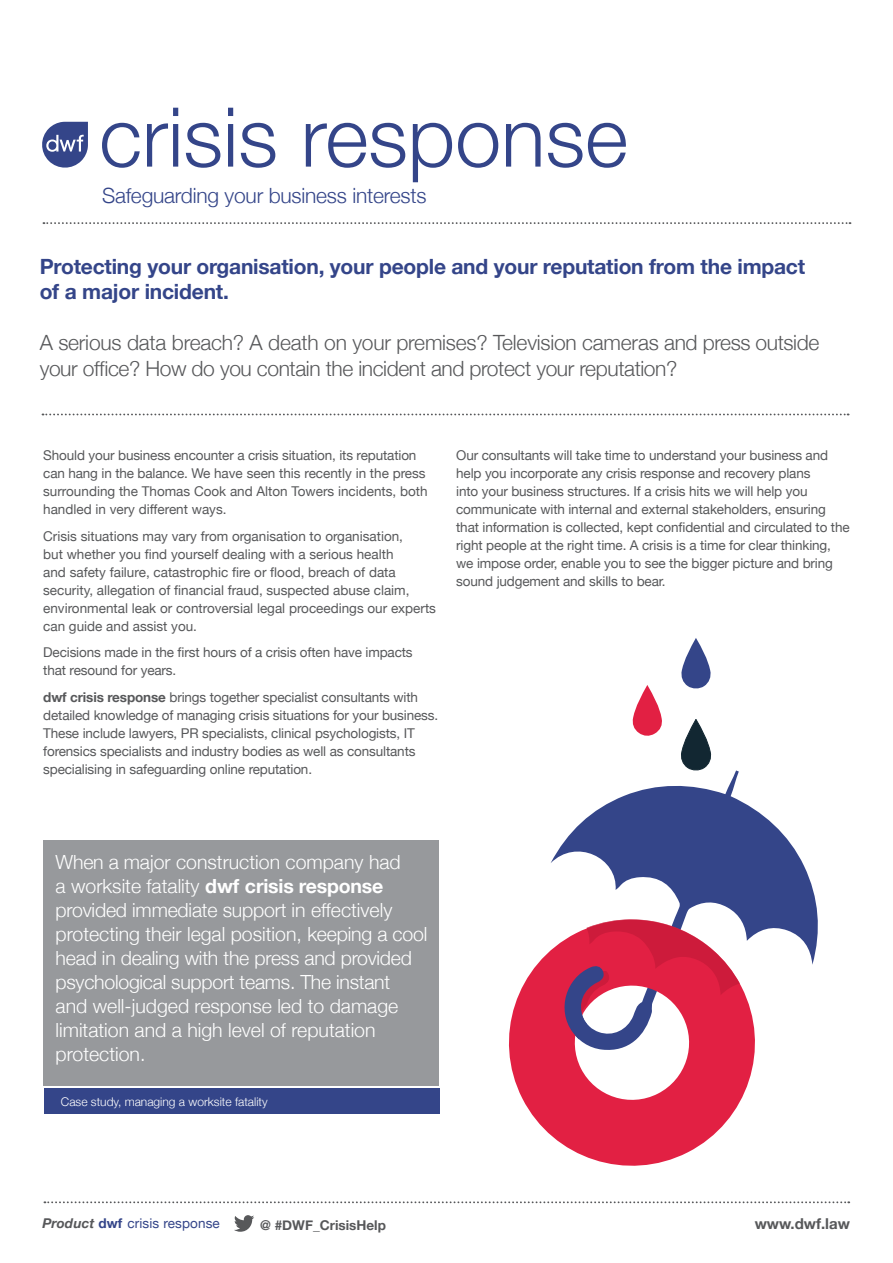
<style>
.page{position:relative;width:893px;height:1263px;background:#fff}
.page>*{position:absolute;margin:0;border:0;box-sizing:border-box;transform-origin:0 0}
.t1{font:300 82.5px "Helvetica Neue";color:#344589}
.t2{font:300 21px/25.5px "Helvetica Neue";letter-spacing:-.02em;color:#57585a}
.t3{font:700 21px/25.5px "Helvetica Neue";letter-spacing:-.01em;color:#344589}
.t4{font:300 21px "Helvetica Neue";letter-spacing:-.01em;color:#344589}
.t5{font:300 19.5px/24px "Helvetica Neue";color:#fff}
.t6{font:700 15px "Helvetica Neue";color:#57585a}
.t7{font:13.5px/18px "Helvetica Neue";letter-spacing:-.01em;color:#57585a}
.t8{font:13.5px "Helvetica Neue";letter-spacing:.01em;color:#344589}
.t9{font:700 13.5px "Helvetica Neue";color:#57585a}
.t10{font:300 12px "Helvetica Neue";color:#fff}
.s1{font-weight:700}
.s2{font-weight:700;font-style:italic;color:#57585a}
</style>
<div class="page">
<svg style="left:43px;top:414px;width:806px;height:1px"></svg>
<svg style="left:42px;top:122px;width:46px;height:46px"></svg>
<svg style="left:44px;top:1201px;width:805px;height:2px"></svg>
<svg style="left:43px;top:222px;width:807px;height:2px"></svg>
<div style="left:44px;top:840px;width:395px;height:245px;background:#97999c"></div>
<svg style="left:551px;top:770px;width:267px;height:195px;fill:#344589"></svg>
<svg style="left:680px;top:719px;width:33px;height:53px"></svg>
<svg style="left:681px;top:638px;width:30px;height:51px"></svg>
<svg style="left:632px;top:685px;width:30px;height:51px"></svg>
<svg style="left:509px;top:902px;width:263px;height:264px"></svg>
<svg style="left:556px;top:919px;width:184px;height:120px"></svg>
<svg style="left:234px;top:1215px;width:20px;height:17px"></svg>
<div style="left:44px;top:1089px;width:395px;height:25px;background:#344589"></div>
<p class="t1" style="left:99px;top:87px;width:530px">crisis response</p>
<p class="t4" style="left:102px;top:182px;width:326px">Safeguarding your business interests</p>
<p class="t3" style="left:40px;top:253px;width:767px">Protecting your organisation, your people and your reputation from the impact of a major incident.</p>
<p class="t2" style="left:40px;top:329px;width:781px">A serious data breach? A death on your premises? Television cameras and press outside your office? How do you contain the incident and protect your reputation?</p>
<p class="t7" style="left:43px;top:446px;width:386px">Should your business encounter a crisis situation, its reputation can hang in the balance. We have seen this recently in the press surrounding the Thomas Cook and Alton Towers incidents, both handled in very different ways.</p>
<p class="t7" style="left:43px;top:527px;width:394px">Crisis situations may vary from organisation to organisation,<br>but whether you find yourself dealing with a serious health<br>and safety failure, catastrophic fire or flood, breach of data security, allegation of financial fraud, suspected abuse claim, environmental leak or controversial legal proceedings our experts can guide and assist you.</p>
<p class="t7" style="left:43px;top:643px;width:371px">Decisions made in the first hours of a crisis often have impacts that resound for years.</p>
<p class="t7" style="left:43px;top:688px;width:396px"><span class="s1">dwf crisis response</span> brings together specialist consultants with detailed knowledge of managing crisis situations for your business.<br>These include lawyers, PR specialists, clinical psychologists, IT forensics specialists and industry bodies as well as consultants specialising in safeguarding online reputation.</p>
<p class="t7" style="left:456px;top:446px;width:395px">Our consultants will take time to understand your business and help you incorporate any crisis response and recovery plans<br>into your business structures. If a crisis hits we will help you communicate with internal and external stakeholders, ensuring that information is collected, kept confidential and circulated to the right people at the right time. A crisis is a time for clear thinking, we impose order, enable you to see the bigger picture and bring sound judgement and skills to bear.</p>
<p class="t5" style="left:56px;top:850px;width:373px">When a major construction company had<br>a worksite fatality <span class="s1">dwf crisis response </span>provided immediate support in effectively protecting their legal position, keeping a cool head in dealing with the press and provided psychological support teams. The instant<br>and well-judged response led to damage limitation and a high level of reputation protection.</p>
<p class="t10" style="left:61px;top:1094px;width:208px">Case study, managing a worksite fatality</p>
<p class="t8" style="left:43px;top:1215px;width:179px"><span class="s2">Product</span> <span class="s1">dwf</span> crisis response</p>
<p class="t9" style="left:260px;top:1216px;width:127px">@ #DWF_CrisisHelp</p>
<p class="t6" style="left:755px;top:1214px;width:97px">www.dwf.law</p>
</div>
